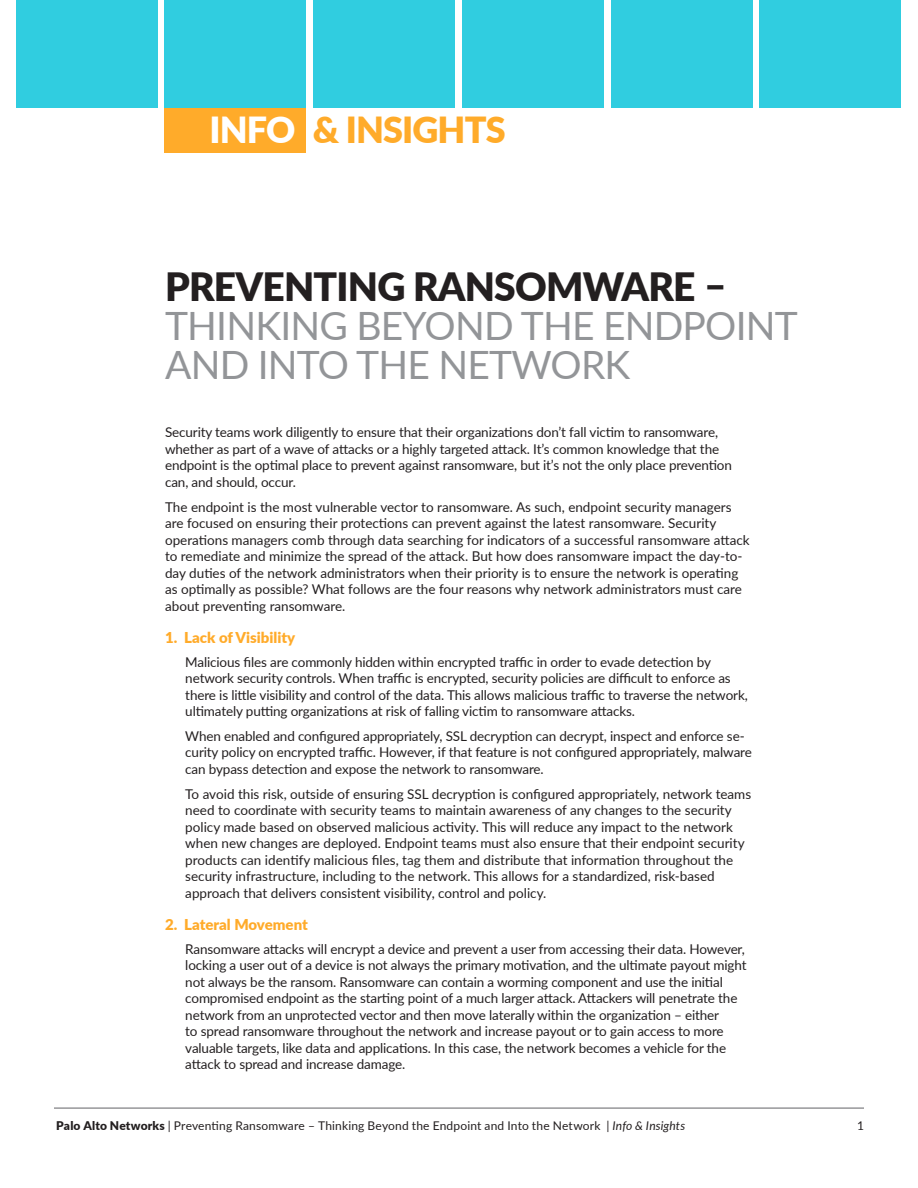
<style>
.page{position:relative;width:918px;height:1188px;background:#fff}
.page>*{position:absolute;margin:0;border:0;box-sizing:border-box;transform-origin:0 0}
.Title-black{font:39px/39px "Lato";letter-spacing:-.02em;color:#939598}
.t1{font:900 36px "Lato";letter-spacing:-.025em;color:#ffab2a}
.subhead-orange{font:900 15px "Lato";color:#ffab2a}
.body_text_-_no_basel{font:13.5px/16.5px "Lato";letter-spacing:-.01em;color:#231f20}
.folio{font:12px "Lato";letter-spacing:.015em;color:#231f20}
.s1{color:#fff}
.s2{font-weight:900;color:#231f20}
.s3{font-weight:900}
.s4{font-style:italic}
</style>
<div class="page">
<hr style="left:54px;top:1108px;width:810px;height:1px;background:#636366">
<div style="left:165px;top:0;width:141px;height:153px;background:#ffab2a"></div>
<div style="left:16px;top:0;width:141px;height:108px;background:#30cde0"></div>
<div style="left:165px;top:0;width:141px;height:108px;background:#30cde0"></div>
<div style="left:313px;top:0;width:142px;height:108px;background:#30cde0"></div>
<div style="left:462px;top:0;width:142px;height:108px;background:#30cde0"></div>
<div style="left:611px;top:0;width:141px;height:108px;background:#30cde0"></div>
<div style="left:760px;top:0;width:141px;height:108px;background:#30cde0"></div>
<h2 class="t1" style="left:210px;top:103px;width:298px"><span class="s1">INFO</span> &amp; INSIGHTS</h2>
<p class="Title-black" style="left:165px;top:266px;width:634px"><span class="s2">PREVENTING RANSOMWARE –<br></span>THINKING BEYOND THE ENDPOINT<br>AND INTO THE NETWORK</p>
<p class="body_text_-_no_basel" style="left:165px;top:424px;width:568px">Security teams work diligently to ensure that their organizations don’t fall victim to ransomware, whether as part of a wave of attacks or a highly targeted attack. It’s common knowledge that the endpoint is the optimal place to prevent against ransomware, but it’s not the only place prevention can, and should, occur.</p>
<p class="body_text_-_no_basel" style="left:165px;top:498px;width:586px">The endpoint is the most vulnerable vector to ransomware. As such, endpoint security managers are focused on ensuring their protections can prevent against the latest ransomware. Security operations managers comb through data searching for indicators of a successful ransomware attack to remediate and minimize the spread of the attack. But how does ransomware impact the day-to&shy;day duties of the network administrators when their priority is to ensure the network is operating as optimally as possible? What follows are the four reasons why network administrators must care about preventing ransomware.</p>
<p class="subhead-orange" style="left:165px;top:627px;width:132px">1. Lack of Visibility</p>
<p class="body_text_-_no_basel" style="left:185px;top:653px;width:564px">Malicious files are commonly hidden within encrypted traffic in order to evade detection by network security controls. When traffic is encrypted, security policies are difficult to enforce as there is little visibility and control of the data. This allows malicious traffic to traverse the network, ultimately putting organizations at risk of falling victim to ransomware attacks.</p>
<p class="body_text_-_no_basel" style="left:185px;top:727px;width:568px">When enabled and configured appropriately, SSL decryption can decrypt, inspect and enforce se&shy;curity policy on encrypted traffic. However, if that feature is not configured appropriately, malware can bypass detection and expose the network to ransomware.</p>
<p class="body_text_-_no_basel" style="left:185px;top:785px;width:567px">To avoid this risk, outside of ensuring SSL decryption is configured appropriately, network teams need to coordinate with security teams to maintain awareness of any changes to the security policy made based on observed malicious activity. This will reduce any impact to the network when new changes are deployed. Endpoint teams must also ensure that their endpoint security products can identify malicious files, tag them and distribute that information throughout the security infrastructure, including to the network. This allows for a standardized, risk-based approach that delivers consistent visibility, control and policy.</p>
<p class="subhead-orange" style="left:165px;top:914px;width:144px">2. Lateral Movement</p>
<p class="body_text_-_no_basel" style="left:185px;top:940px;width:563px">Ransomware attacks will encrypt a device and prevent a user from accessing their data. However, locking a user out of a device is not always the primary motivation, and the ultimate payout might not always be the ransom. Ransomware can contain a worming component and use the initial compromised endpoint as the starting point of a much larger attack. Attackers will penetrate the network from an unprotected vector and then move laterally within the organization – either<br>to spread ransomware throughout the network and increase payout or to gain access to more valuable targets, like data and applications. In this case, the network becomes a vehicle for the attack to spread and increase damage.</p>
<p class="folio" style="left:56px;top:1117px;width:631px"><span class="s3">Palo Alto Networks</span> | Preventing Ransomware – Thinking Beyond the Endpoint and Into the Network <span class="s4">| Info &amp; Insights</span></p>
<p class="folio" style="left:857px;top:1117px;width:8px">1</p>
</div>
